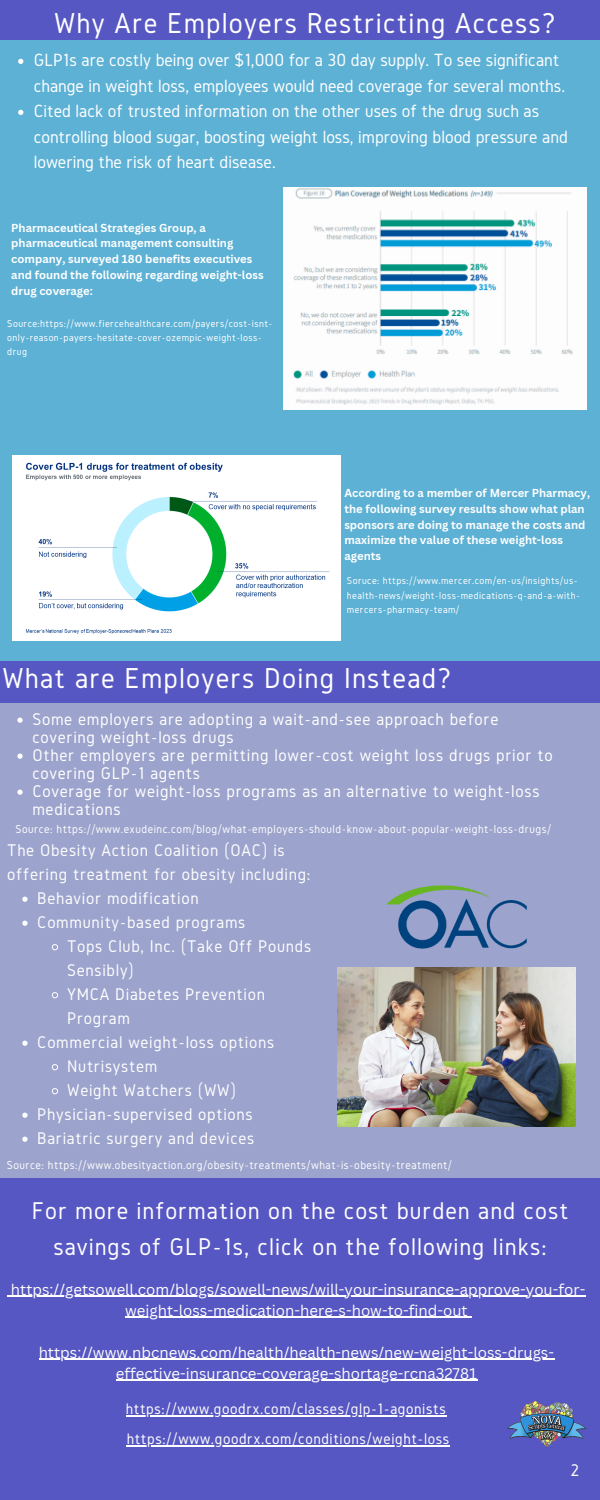
<style>
.page{position:relative;width:600px;height:1500px;background:#5757c3}
.page>*{position:absolute;margin:0;border:0;box-sizing:border-box;transform-origin:0 0}
.t1{font:29.9px "Gidole";letter-spacing:.04em;color:#fff}
.t2{font:25.2px/35.2px "Gidole";letter-spacing:.04em;color:#fefefe;text-align:center}
.t3{font:18.4px/25.5px "Gidole";color:#fff}
.t4{font:17.6px/24px "Gidole";letter-spacing:.04em;color:#fefefe}
.t5{font:17.6px/18px "Gidole";letter-spacing:.04em;color:#fff}
.t6{font:15.8px "Gidole";letter-spacing:.04em;color:#fff}
.t7{font:15px "Canva Sans";color:#fff}
.t8{font:12px "Gidole";letter-spacing:.04em;color:#fefefe}
.t9{font:700 11.3px/15.7px "Canva Sans";color:#fff}
.t10{font:10.4px/14.1px "Gidole";letter-spacing:.04em;color:#fff}
</style>
<div class="page">
<div style="left:0;top:703px;width:600px;height:475px;background:#9ca3cc"></div>
<div style="left:0;top:40px;width:600px;height:621px;background:#5db1d5"></div>
<img style="left:283px;top:187px;width:303px;height:222px">
<img style="left:337px;top:968px;width:239px;height:159px">
<img style="left:386px;top:885px;width:141px;height:63px">
<img style="left:13px;top:456px;width:327px;height:184px">
<svg style="left:17px;top:718px;width:6px;height:5px"></svg>
<svg style="left:17px;top:754px;width:6px;height:5px"></svg>
<svg style="left:17px;top:790px;width:6px;height:5px"></svg>
<svg style="left:18px;top:59px;width:5px;height:5px"></svg>
<svg style="left:18px;top:110px;width:5px;height:5px"></svg>
<hr style="left:11px;top:1296px;width:575px;height:1px;background:#fff">
<hr style="left:125px;top:1317px;width:343px;height:1px;background:#fff">
<hr style="left:39px;top:1359px;width:515px;height:1px;background:#fff">
<hr style="left:116px;top:1380px;width:361px;height:1px;background:#fff">
<hr style="left:126px;top:1415px;width:320px;height:2px;background:#fff">
<hr style="left:127px;top:1445px;width:323px;height:2px;background:#fff">
<svg style="left:22px;top:897px;width:6px;height:5px"></svg>
<svg style="left:22px;top:921px;width:6px;height:5px"></svg>
<svg style="left:51px;top:944px;width:7px;height:7px"></svg>
<svg style="left:51px;top:992px;width:7px;height:7px"></svg>
<svg style="left:22px;top:1041px;width:6px;height:5px"></svg>
<svg style="left:51px;top:1064px;width:7px;height:7px"></svg>
<svg style="left:51px;top:1088px;width:7px;height:7px"></svg>
<svg style="left:22px;top:1113px;width:6px;height:5px"></svg>
<svg style="left:22px;top:1137px;width:6px;height:5px"></svg>
<img style="left:508px;top:1401px;width:78px;height:46px">
<h1 class="t1" style="left:54px;top:7px;width:503px">Why Are Employers Restricting Access?</h1>
<h3 class="t3" style="left:34px;top:47px;width:533px">GLP1s are costly being over $1,000 for a 30 day supply. To see significant change in weight loss, employees would need coverage for several months.</h3>
<h3 class="t3" style="left:34px;top:98px;width:536px">Cited lack of trusted information on the other uses of the drug such as controlling blood sugar, boosting weight loss, improving blood pressure and lowering the risk of heart disease.</h3>
<h3 class="t9" style="left:11px;top:220px;width:254px">Pharmaceutical Strategies Group, a pharmaceutical management consulting company, surveyed 180 benefits executives and found the following regarding weight-loss drug coverage:</h3>
<h1 class="t10" style="left:7px;top:316px;width:267px">Source:https://www.fiercehealthcare.com/payers/cost-isnt&shy;only-reason-payers-hesitate-cover-ozempic-weight-loss&shy;drug</h1>
<p class="t9" style="left:344px;top:485px;width:247px">According to a member of Mercer Pharmacy, the following survey results show what plan sponsors are doing to manage the costs and maximize the value of these weight-loss agents</p>
<p class="t10" style="left:347px;top:574px;width:234px">Soruce: https://www.mercer.com/en-us/insights/us&shy;health-news/weight-loss-medications-q-and-a-with&shy;mercers-pharmacy-team/</p>
<p class="t1" style="left:2px;top:661px;width:450px">What are Employers Doing Instead?</p>
<p class="t5" style="left:32px;top:710px;width:468px">Some employers are adopting a wait-and-see approach before covering weight-loss drugs</p>
<p class="t5" style="left:32px;top:746px;width:522px">Other employers are permitting lower-cost weight loss drugs prior to covering GLP-1 agents</p>
<h5 class="t5" style="left:32px;top:782px;width:509px">Coverage for weight-loss programs as an alternative to weight-loss medications</h5>
<p class="t8" style="left:15px;top:823px;width:537px">Source: https://www.exudeinc.com/blog/what-employers-should-know-about-popular-weight-loss-drugs/</p>
<h3 class="t4" style="left:7px;top:838px;width:305px">The Obesity Action Coalition (OAC) is offering treatment for obesity including:</h3>
<h3 class="t4" style="left:37px;top:886px;width:163px">Behavior modification</h3>
<h3 class="t4" style="left:37px;top:910px;width:210px">Community-based programs</h3>
<p class="t4" style="left:67px;top:934px;width:246px">Tops Club, Inc. (Take Off Pounds<br>Sensibly)</p>
<p class="t4" style="left:67px;top:982px;width:199px">YMCA Diabetes Prevention<br>Program</p>
<h6 class="t4" style="left:37px;top:1030px;width:238px">Commercial weight-loss options</h6>
<h2 class="t4" style="left:67px;top:1054px;width:92px">Nutrisystem</h2>
<h4 class="t4" style="left:67px;top:1078px;width:170px">Weight Watchers (WW)</h4>
<h4 class="t4" style="left:37px;top:1102px;width:217px">Physician-supervised options</h4>
<h4 class="t4" style="left:37px;top:1126px;width:219px">Bariatric surgery and devices</h4>
<p class="t8" style="left:7px;top:1158px;width:447px">Source: https://www.obesityaction.org/obesity-treatments/what-is-obesity-treatment/</p>
<h6 class="t2" style="left:32px;top:1193px;width:538px">For more information on the cost burden and cost savings of GLP-1s, click on the following links:</h6>
<h3 class="t7" style="left:11px;top:1279px;width:576px">https://getsowell.com/blogs/sowell-news/will-your-insurance-approve-you-for-</h3>
<h3 class="t7" style="left:125px;top:1300px;width:344px">weight-loss-medication-here-s-how-to-find-out</h3>
<h3 class="t7" style="left:39px;top:1342px;width:517px">https://www.nbcnews.com/health/health-news/new-weight-loss-drugs-</h3>
<h3 class="t7" style="left:116px;top:1363px;width:363px">effective-insurance-coverage-shortage-rcna32781</h3>
<h3 class="t6" style="left:126px;top:1400px;width:322px">https://www.goodrx.com/classes/glp-1-agonists</h3>
<h3 class="t6" style="left:127px;top:1430px;width:324px">https://www.goodrx.com/conditions/weight-loss</h3>
<h3 class="t4" style="left:571px;top:1458px;width:10px">2</h3>
</div>
